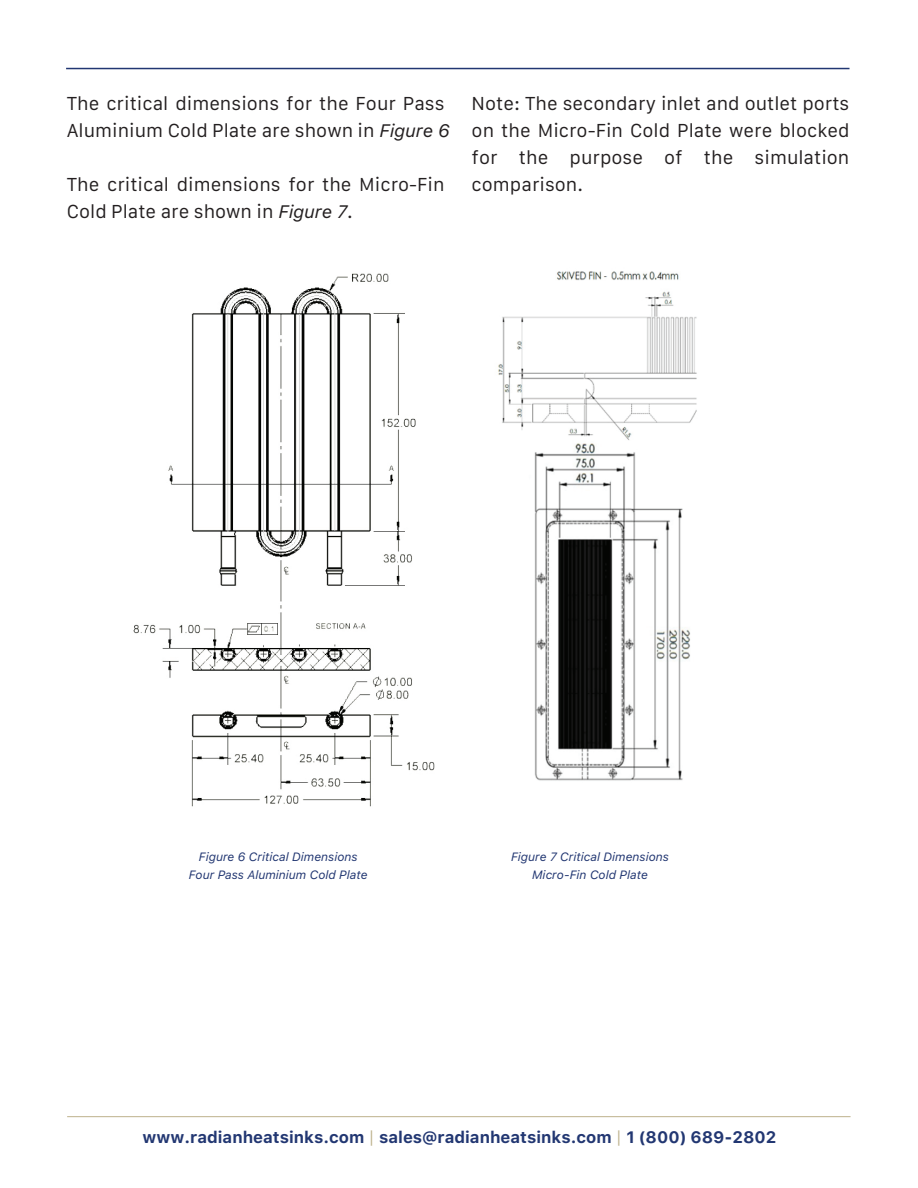
<style>
.page{position:relative;width:918px;height:1188px;background:#fff}
.page>*{position:absolute;margin:0;border:0;box-sizing:border-box;transform-origin:0 0}
.t1{font:18px/27px "Galvji";color:#231f20}
.t2{font:700 16.5px "Galvji";color:#223772}
.t3{font:italic 12px/18px "Galvji";color:#223772;text-align:center}
.s1{font-style:italic}
.s2{font-weight:400;color:#beb28c}
</style>
<div class="page">
<img style="left:133px;top:271px;width:564px;height:536px">
<hr style="left:67px;top:1116px;width:784px;height:1px;background:#beb28c">
<hr style="left:66px;top:68px;width:784px;height:1px;background:#223772">
<p class="t1" style="left:67px;top:90px;width:384px">The critical dimensions for the Four Pass<br>Aluminium Cold Plate are shown in <span class="s1">Figure 6</span></p>
<p class="t1" style="left:67px;top:171px;width:379px">The critical dimensions for the Micro-Fin<br>Cold Plate are shown in <span class="s1">Figure 7</span>.</p>
<p class="t1" style="left:472px;top:90px;width:379px;text-align:justify">Note: The secondary inlet and outlet ports on the Micro-Fin Cold Plate were blocked for the purpose of the simulation comparison.</p>
<p class="t3" style="left:188px;top:848px;width:181px">Figure 6 Critical Dimensions<br>Four Pass Aluminium Cold Plate</p>
<p class="t3" style="left:511px;top:848px;width:160px">Figure 7 Critical Dimensions<br>Micro-Fin Cold Plate</p>
<p class="t2" style="left:143px;top:1127px;width:635px">www.radianheatsinks.com <span class="s2">|</span> sales@radianheatsinks.com <span class="s2">|</span> 1 (800) 689-2802</p>
</div>
